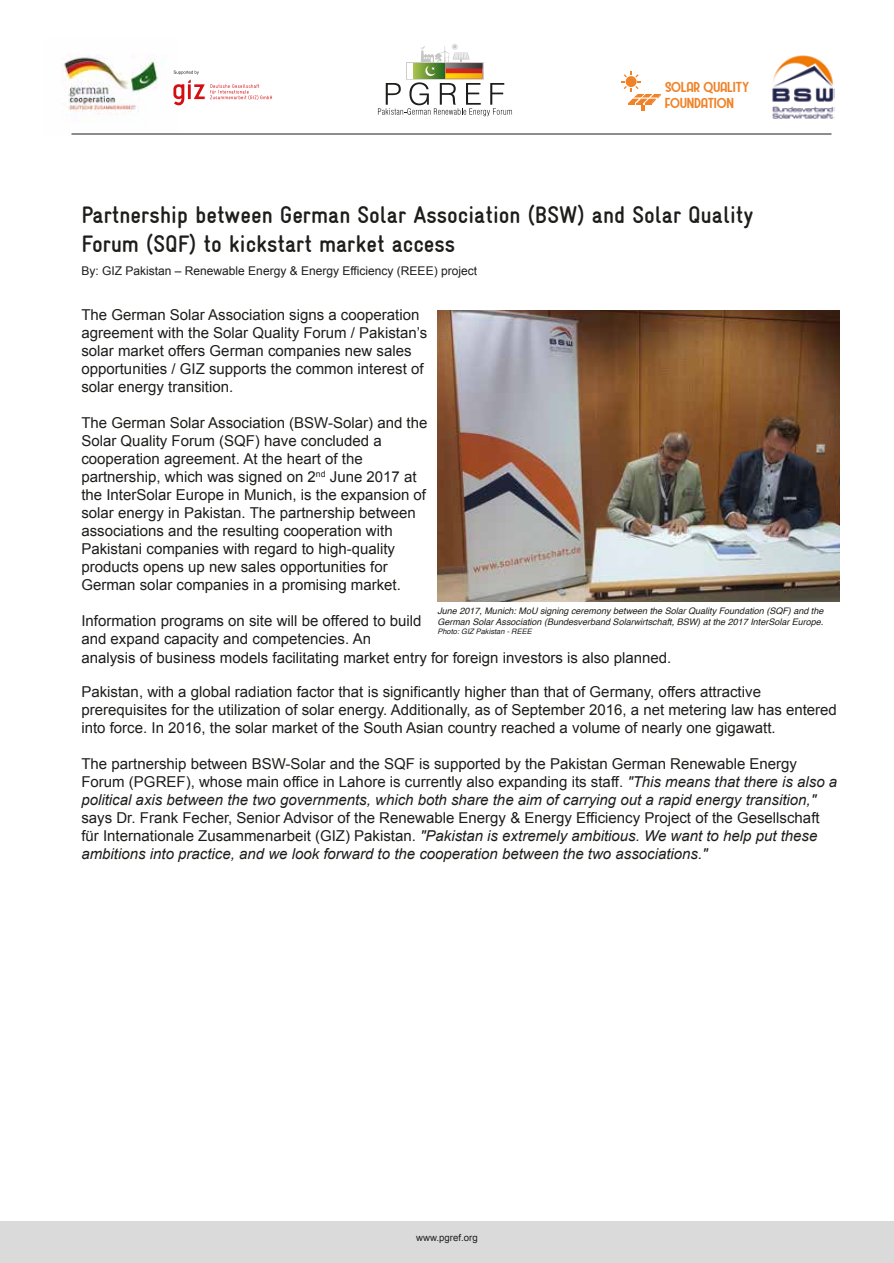
<style>
.page{position:relative;width:894px;height:1263px;background:#fff}
.page>*{position:absolute;margin:0;border:0;box-sizing:border-box;transform-origin:0 0}
.t1{font:700 condensed 24px/28.8px "GIZ Gravur TT";color:#1d1d1b}
.t2{font:15px/18px "Arial";color:#1d1d1b}
.t3{font:13.05px/15.6px "Westmeath";color:#f08227}
.t4{font:12px "Arial";color:#1d1d1b}
.t5{font:9.6px "Arial";color:#1d1d1b}
.t6{font:italic 9px/10.8px "Helvetica";color:#1d1d1b}
.t7{font:italic 7.5px "Helvetica";color:#1d1d1b}
.s1{font-style:italic}
</style>
<div class="page">
<img style="left:61px;top:56px;width:117px;height:78px">
<img style="left:772px;top:55px;width:61px;height:64px">
<svg style="left:173px;top:71px;width:99px;height:35px"></svg>
<svg style="left:621px;top:72px;width:39px;height:39px"></svg>
<svg style="left:378px;top:44px;width:134px;height:72px"></svg>
<img style="left:437px;top:310px;width:402px;height:291px">
<div style="left:0;top:1221px;width:893px;height:42px;background:#dadada"></div>
<hr style="left:71px;top:134px;width:760px;height:1px;background:#1d1d1b">
<p class="t3" style="left:665px;top:79px;width:86px">SOLAR QUALITY<br>FOUNDATION</p>
<h1 class="t1" style="left:81px;top:201px;width:673px">Partnership between German Solar Association (BSW) and Solar Quality<br>Forum (SQF) to kickstart market access</h1>
<p class="t4" style="left:81px;top:263px;width:397px">By: GIZ Pakistan – Renewable Energy &amp; Energy Efficiency (REEE) project</p>
<p class="t2" style="left:81px;top:306px;width:347px">The German Solar Association signs a cooperation agreement with the Solar Quality Forum / Pakistan’s solar market offers German companies new sales opportunities / GIZ supports the common interest of solar energy transition.</p>
<p class="t2" style="left:81px;top:414px;width:347px">The German Solar Association (BSW-Solar) and the Solar Quality Forum (SQF) have concluded a cooperation agreement. At the heart of the partnership, which was signed on 2<sup>nd</sup> June 2017 at the InterSolar Europe in Munich, is the expansion of solar energy in Pakistan. The partnership between associations and the resulting cooperation with Pakistani companies with regard to high-quality products opens up new sales opportunities for German solar companies in a promising market.</p>
<p class="t2" style="left:81px;top:612px;width:341px">Information programs on site will be offered to build and expand capacity and competencies. An</p>
<p class="t6" style="left:437px;top:605px;width:387px">June 2017, Munich: MoU signing ceremony between the Solar Quality Foundation (SQF) and the<br>German Solar Association (Bundesverband Solarwirtschaft, BSW) at the 2017 InterSolar Europe.</p>
<p class="t7" style="left:437px;top:625px;width:96px">Photo: GIZ Pakistan - REEE</p>
<p class="t2" style="left:81px;top:648px;width:591px">analysis of business models facilitating market entry for foreign investors is also planned.</p>
<p class="t2" style="left:81px;top:683px;width:756px">Pakistan, with a global radiation factor that is significantly higher than that of Germany, offers attractive prerequisites for the utilization of solar energy. Additionally, as of September 2016, a net metering law has entered into force. In 2016, the solar market of the South Asian country reached a volume of nearly one gigawatt.</p>
<p class="t2" style="left:81px;top:755px;width:757px">The partnership between BSW-Solar and the SQF is supported by the Pakistan German Renewable Energy<br>Forum (PGREF), whose main office in Lahore is currently also expanding its staff. <span class="s1">"This means that there is also a political axis between the two governments, which both share the aim of carrying out a rapid energy transition,"</span></p>
<p class="t2" style="left:81px;top:809px;width:739px">says Dr. Frank Fecher, Senior Advisor of the Renewable Energy &amp; Energy Efficiency Project of the Gesellschaft für Internationale Zusammenarbeit (GIZ) Pakistan. <span class="s1">"Pakistan is extremely ambitious. We want to help put these ambitions into practice, and we look forward to the cooperation between the two associations."</span></p>
<p class="t5" style="left:416px;top:1231px;width:63px">www.pgref.org</p>
</div>
